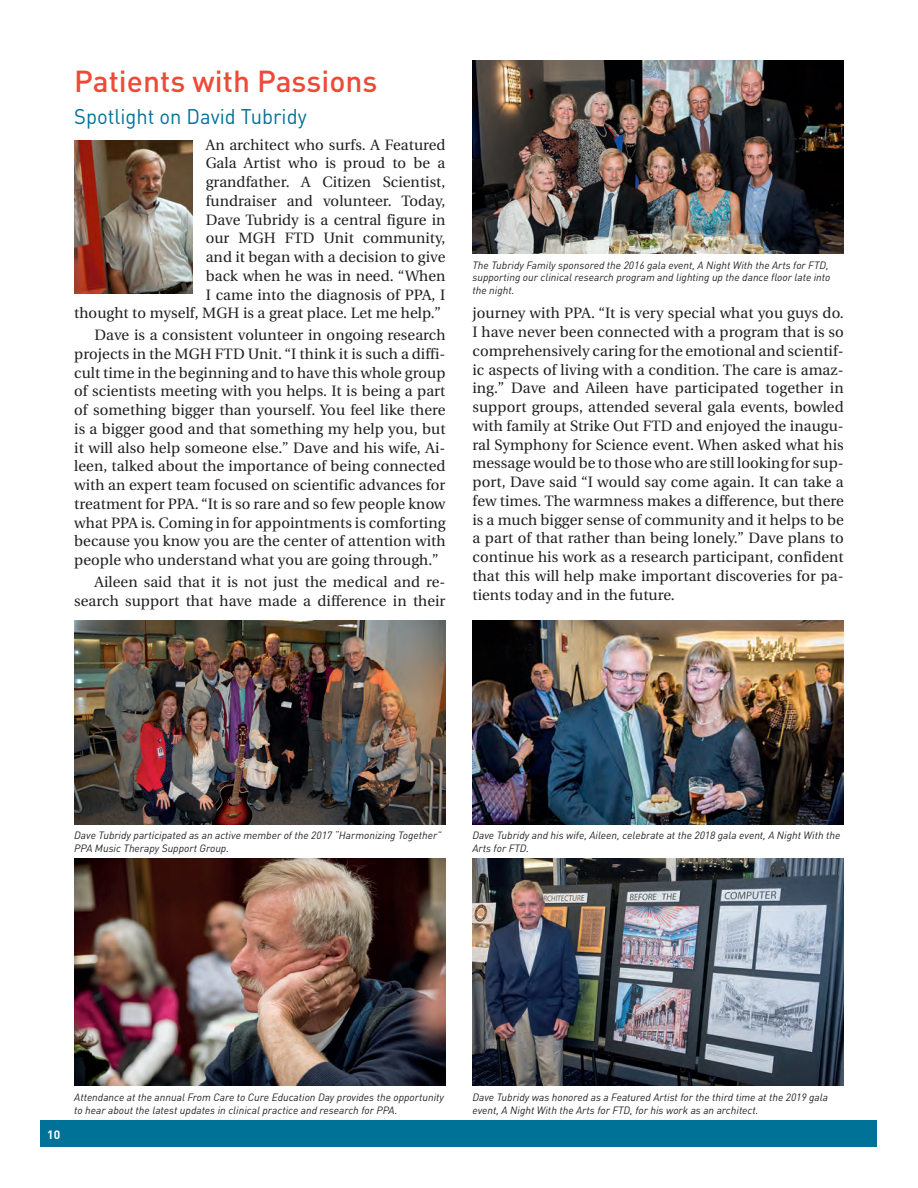
<style>
.page{position:relative;width:918px;height:1188px;background:#fff}
.page>*{position:absolute;margin:0;border:0;box-sizing:border-box;transform-origin:0 0}
.t1{font:500 30px "DIN";color:#ed4b38}
.t2{font:21px "DIN";color:#007297;scale:.96 1}
.t3{font:15px/18.8px "Utopia";letter-spacing:.005em;color:#231f20;text-align:justify}
.t4{font:700 12px "DIN";color:#fff}
.t5{font:italic 10.5px/12.6px "DIN";color:#231f20}
</style>
<div class="page">
<div style="left:40px;top:1120px;width:838px;height:28px;background:#007297"></div>
<img style="left:74px;top:140px;width:118px;height:154px">
<img style="left:472px;top:859px;width:372px;height:227px">
<img style="left:472px;top:61px;width:372px;height:192px">
<img style="left:472px;top:620px;width:372px;height:204px">
<img style="left:74px;top:859px;width:372px;height:227px">
<img style="left:74px;top:620px;width:372px;height:204px">
<h1 class="t1" style="left:74px;top:62px;width:305px">Patients with Passions</h1>
<h2 class="t2" style="left:74px;top:104px;width:244px">Spotlight on David Tubridy</h2>
<p class="t3" style="left:206px;top:136px;width:241px">An architect who surfs. A Featured</p>
<p class="t3" style="left:206px;top:154px;width:241px">Gala Artist who is proud to be a</p>
<p class="t3" style="left:206px;top:173px;width:241px">grandfather. A Citizen Scientist,</p>
<p class="t3" style="left:206px;top:192px;width:241px">fundraiser and volunteer. Today,</p>
<p class="t3" style="left:206px;top:211px;width:241px">Dave Tubridy is a central figure in</p>
<p class="t3" style="left:206px;top:229px;width:241px">our MGH FTD Unit community,</p>
<p class="t3" style="left:206px;top:248px;width:241px">and it began with a decision to give</p>
<p class="t3" style="left:206px;top:267px;width:241px">back when he was in need. “When</p>
<p class="t3" style="left:206px;top:286px;width:241px">I came into the diagnosis of PPA, I</p>
<p class="t3" style="left:74px;top:304px;width:368px">thought to myself, MGH is a great place. Let me help.”</p>
<p class="t3" style="left:74px;top:326px;width:373px;text-indent:20px">Dave is a consistent volunteer in ongoing research projects in the MGH FTD Unit. “I think it is such a diffi&shy;cult time in the beginning and to have this whole group of scientists meeting with you helps. It is being a part of something bigger than yourself. You feel like there is a bigger good and that something my help you, but it will also help someone else.” Dave and his wife, Ai&shy;leen, talked about the importance of being connected with an expert team focused on scientific advances for treatment for PPA. “It is so rare and so few people know what PPA is. Coming in for appointments is comforting because you know you are the center of attention with people who understand what you are going through.”</p>
<p class="t3" style="left:74px;top:573px;width:373px;text-align:right">Aileen said that it is not just the medical and re&shy;search support that have made a difference in their</p>
<p class="t5" style="left:472px;top:258px;width:359px">The Tubridy Family sponsored the 2016 gala event, A Night With the Arts for FTD, supporting our clinical research program and lighting up the dance floor late into the night.</p>
<p class="t3" style="left:472px;top:304px;width:373px">journey with PPA. “It is very special what you guys do.<br>I have never been connected with a program that is so comprehensively caring for the emotional and scientif&shy;ic aspects of living with a condition. The care is amaz&shy;ing.” Dave and Aileen have participated together in support groups, attended several gala events, bowled with family at Strike Out FTD and enjoyed the inaugu&shy;ral Symphony for Science event. When asked what his message would be to those who are still looking for sup&shy;port, Dave said “I would say come again. It can take a few times. The warmness makes a difference, but there is a much bigger sense of community and it helps to be a part of that rather than being lonely.” Dave plans to continue his work as a research participant, confident that this will help make important discoveries for pa&shy;tients today and in the future.</p>
<p class="t5" style="left:74px;top:829px;width:369px">Dave Tubridy participated as an active member of the 2017 “Harmonizing Together”<br>PPA Music Therapy Support Group.</p>
<p class="t5" style="left:472px;top:829px;width:369px">Dave Tubridy and his wife, Aileen, celebrate at the 2018 gala event, A Night With the<br>Arts for FTD.</p>
<p class="t4" style="left:47px;top:1127px;width:15px">10</p>
<p class="t5" style="left:74px;top:1091px;width:371px">Attendance at the annual From Care to Cure Education Day provides the opportunity to hear about the latest updates in clinical practice and research for PPA.</p>
<p class="t5" style="left:472px;top:1091px;width:357px">Dave Tubridy was honored as a Featured Artist for the third time at the 2019 gala event, A Night With the Arts for FTD, for his work as an architect.</p>
</div>
